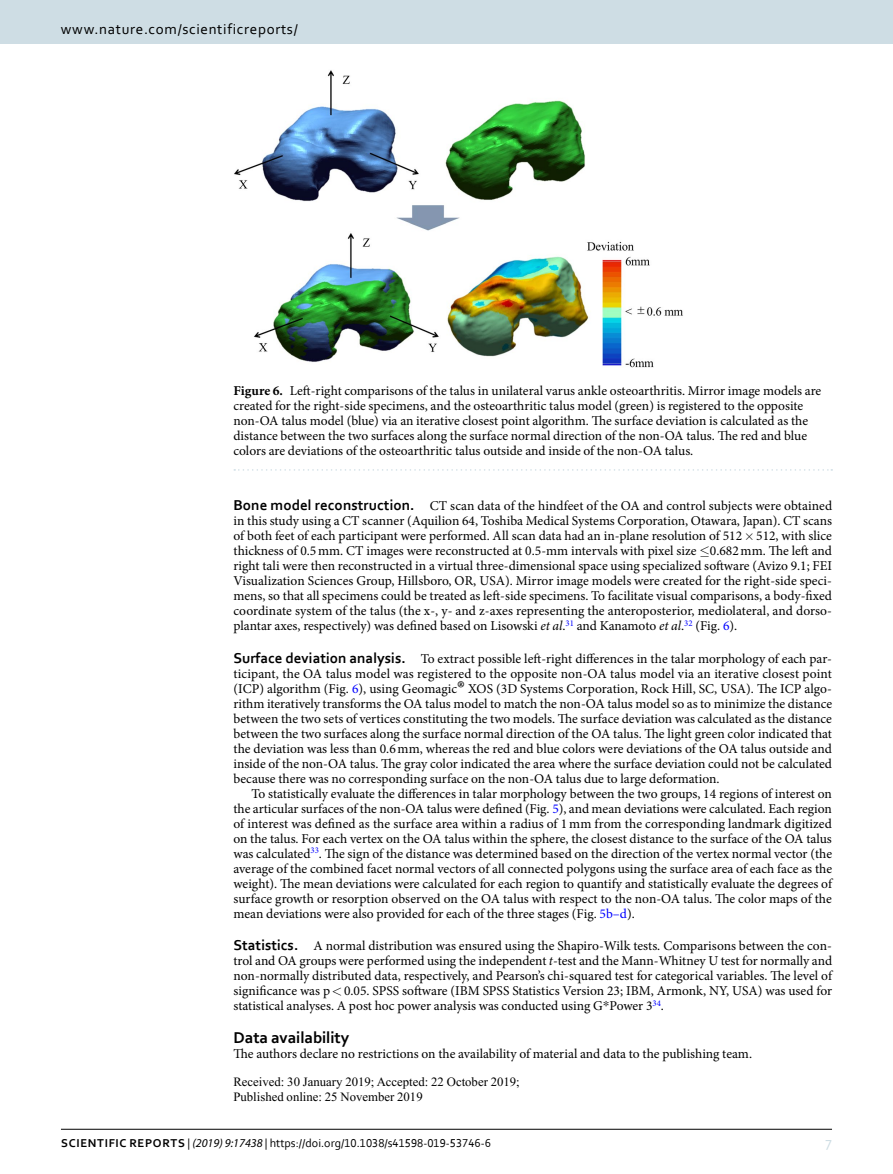
<style>
.page{position:relative;width:893px;height:1174px;background:#fff}
.page>*{position:absolute;margin:0;border:0;box-sizing:border-box;transform-origin:0 0}
.t1{font:16.5px "Corbel Bold 2";color:#000}
.t2{font:15px "Corbel 2";letter-spacing:.045em;color:#000}
.t3{font:15px "Corbel 2";color:#cedde4}
.t4{font:13.5px/15px "Minion Pro";color:#000;text-align:justify}
.t5{font:12.75px/15px "Times New Roman";color:#000}
.t6{font:12px "Corbel";color:#000}
.s1{font-weight:700}
.s2{font-family:"Corbel";font-weight:700;font-size:15px}
.s3{font-style:italic}
.s4{color:#00f}
.s5{font-size:24px}
.s6{font-family:"STIX General"}
.s7{font-family:"Corbel Bold 2"}
.s8{font-family:"Corbel 2"}
.s9{font-family:"Myriad Pro";font-style:italic}
</style>
<div class="page">
<hr style="left:61px;top:1129px;width:771px;height:1px;background:#000">
<div style="left:0;top:0;width:893px;height:43px;background:#cedde4"></div>
<img style="left:234px;top:70px;width:449px;height:297px">
<svg style="left:234px;top:469px;width:598px;height:1px"></svg>
<p class="t2" style="left:61px;top:19px;width:238px">www.nature.com/scientificreports/</p>
<p class="t4" style="left:233px;top:383px;width:589px;text-align:left"><span class="s1">Figure 6.</span> Left-right comparisons of the talus in unilateral varus ankle osteoarthritis. Mirror image models are created for the right-side specimens, and the osteoarthritic talus model (green) is registered to the opposite non-OA talus model (blue) via an iterative closest point algorithm. The surface deviation is calculated as the distance between the two surfaces along the surface normal direction of the non-OA talus. The red and blue colors are deviations of the osteoarthritic talus outside and inside of the non-OA talus.</p>
<p class="t4" style="left:233px;top:498px;width:600px"><span class="s2">Bone model reconstruction.</span> CT scan data of the hindfeet of the OA and control subjects were obtained in this study using a CT scanner (Aquilion 64, Toshiba Medical Systems Corporation, Otawara, Japan). CT scans of both feet of each participant were performed. All scan data had an in-plane resolution of 512 512, with slice thickness of 0.5mm. CT images were reconstructed at 0.5-mm intervals with pixel size ≤0.682mm. The left and right tali were then reconstructed in a virtual three-dimensional space using specialized software (Avizo 9.1; FEI Visualization Sciences Group, Hillsboro, OR, USA). Mirror image models were created for the right-side speci&shy;mens, so that all specimens could be treated as left-side specimens. To facilitate visual comparisons, a body-fixed coordinate system of the talus (the x-, y- and z-axes representing the anteroposterior, mediolateral, and dorso&shy;plantar axes, respectively) was defined based on Lisowski <span class="s3">et al</span>.<sup>31</sup> and Kanamoto <span class="s3">et al</span>.<sup>32</sup> (Fig. <span class="s4">6</span>).</p>
<p class="t4" style="left:233px;top:651px;width:600px"><span class="s2">Surface deviation analysis.</span> To extract possible left-right differences in the talar morphology of each par&shy;ticipant, the OA talus model was registered to the opposite non-OA talus model via an iterative closest point (ICP) algorithm (Fig. <span class="s4">6</span>), using Geomagic<span class="s5">®</span> XOS (3D Systems Corporation, Rock Hill, SC, USA). The ICP algo&shy;rithm iteratively transforms the OA talus model to match the non-OA talus model so as to minimize the distance between the two sets of vertices constituting the two models. The surface deviation was calculated as the distance between the two surfaces along the surface normal direction of the OA talus. The light green color indicated that the deviation was less than 0.6mm, whereas the red and blue colors were deviations of the OA talus outside and inside of the non-OA talus. The gray color indicated the area where the surface deviation could not be calculated because there was no corresponding surface on the non-OA talus due to large deformation.</p>
<p class="t4" style="left:233px;top:786px;width:600px;text-indent:18px">To statistically evaluate the differences in talar morphology between the two groups, 14 regions of interest on the articular surfaces of the non-OA talus were defined (Fig. <span class="s4">5</span>), and mean deviations were calculated. Each region of interest was defined as the surface area within a radius of 1 mm from the corresponding landmark digitized on the talus. For each vertex on the OA talus within the sphere, the closest distance to the surface of the OA talus was calculated<sup>33</sup>. The sign of the distance was determined based on the direction of the vertex normal vector (the average of the combined facet normal vectors of all connected polygons using the surface area of each face as the weight). The mean deviations were calculated for each region to quantify and statistically evaluate the degrees of surface growth or resorption observed on the OA talus with respect to the non-OA talus. The color maps of the mean deviations were also provided for each of the three stages (Fig. <span class="s4">5b–d</span>).</p>
<p class="t4" style="left:233px;top:938px;width:600px"><span class="s2">Statistics.</span> A normal distribution was ensured using the Shapiro-Wilk tests. Comparisons between the con&shy;trol and OA groups were performed using the independent <span class="s3">t</span>-test and the Mann-Whitney U test for normally and non-normally distributed data, respectively, and Pearson’s chi-squared test for categorical variables. The level of significance was p 0.05. SPSS software (IBM SPSS Statistics Version 23; IBM, Armonk, NY, USA) was used for statistical analyses. A post hoc power analysis was conducted using G<span class="s6">*</span>Power 3<sup>34</sup>.</p>
<p class="t1" style="left:233px;top:1027px;width:117px">DATA AVAILABILITY</p>
<p class="t4" style="left:233px;top:1046px;width:520px">The authors declare no restrictions on the availability of material and data to the publishing team.</p>
<p class="t5" style="left:233px;top:1073px;width:288px">Received: 30 January 2019; Accepted: 22 October 2019;<br>Published online: 25 November 2019</p>
<p class="t6" style="left:61px;top:1135px;width:431px"><span class="s7">SCIENTIFIC REPORTS</span> <span class="s8">|</span> <span class="s9">(2019) 9:17438</span> <span class="s8">|</span> https://doi.org/10.1038/s41598-019-53746-6</p>
<p class="t3" style="left:826px;top:1132px;width:8px">7</p>
</div>
